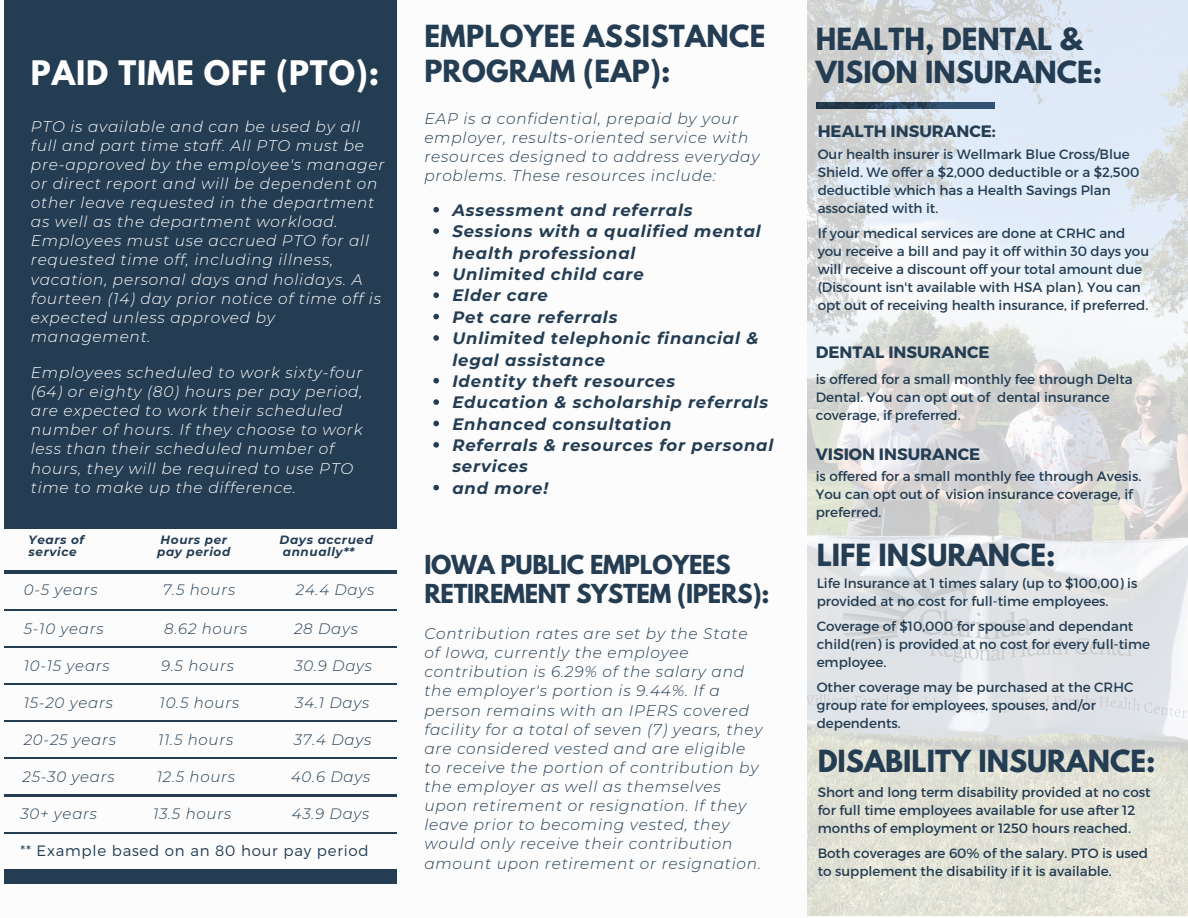
<style>
.page{position:relative;width:1188px;height:918px;background:#fff}
.page>*{position:absolute;margin:0;border:0;box-sizing:border-box;transform-origin:0 0}
.t1{font:700 30px "League Spartan";letter-spacing:.03em;color:#fff}
.t2{font:700 27px/34.8px "League Spartan";color:#243d53}
.t3{font:700 23.1px/29px "League Spartan";letter-spacing:-.015em;color:#243d53}
.t4{font:italic 700 16.5px/21.3px "Montserrat";letter-spacing:.05em;color:#243d53}
.t5{font:700 16.5px "Montserrat";color:#243d53}
.t6{font:italic 300 15.3px/19.2px "Montserrat";letter-spacing:.05em;color:#fff}
.t7{font:italic 300 15.3px/19.2px "Montserrat";letter-spacing:.05em;color:#243d53}
.t8{font:italic 300 15px "Montserrat";letter-spacing:.05em;color:#243d53}
.t9{font:300 15px "Montserrat";letter-spacing:.05em;color:#243d53}
.t10{font:13.5px/18px "Montserrat";color:#243d53}
.t11{font:italic 700 12px "Montserrat";letter-spacing:.05em;color:#243d53}
</style>
<div class="page">
<div style="left:4px;top:0;width:393px;height:883px;background:#243d53"></div>
<div style="left:0;top:529px;width:453px;height:40px;background:#fcfcfc"></div>
<div style="left:2px;top:574px;width:435px;height:35px;background:#fcfcfc"></div>
<div style="left:2px;top:611px;width:435px;height:35px;background:#fcfcfc"></div>
<div style="left:2px;top:648px;width:435px;height:35px;background:#fcfcfc"></div>
<div style="left:2px;top:685px;width:435px;height:35px;background:#fcfcfc"></div>
<div style="left:2px;top:723px;width:435px;height:34px;background:#fcfcfc"></div>
<div style="left:4px;top:760px;width:435px;height:34px;background:#fcfcfc"></div>
<div style="left:2px;top:797px;width:435px;height:34px;background:#fcfcfc"></div>
<div style="left:2px;top:834px;width:435px;height:34px;background:#fcfcfc"></div>
<img style="left:807px;top:1px;width:381px;height:914px">
<svg style="left:433px;top:207px;width:6px;height:6px"></svg>
<svg style="left:433px;top:228px;width:6px;height:6px"></svg>
<svg style="left:433px;top:271px;width:6px;height:6px"></svg>
<svg style="left:433px;top:292px;width:6px;height:6px"></svg>
<svg style="left:433px;top:314px;width:6px;height:5px"></svg>
<svg style="left:433px;top:335px;width:6px;height:6px"></svg>
<svg style="left:433px;top:378px;width:6px;height:6px"></svg>
<svg style="left:433px;top:399px;width:6px;height:6px"></svg>
<svg style="left:433px;top:421px;width:6px;height:5px"></svg>
<svg style="left:433px;top:442px;width:6px;height:6px"></svg>
<svg style="left:433px;top:485px;width:6px;height:5px"></svg>
<h4 class="t1" style="left:31px;top:58px;width:350px">PAID TIME OFF (PTO):</h4>
<p class="t6" style="left:31px;top:116px;width:355px">PTO is available and can be used by all full and part time staff. All PTO must be pre-approved by the employee's manager or direct report and will be dependent on other leave requested in the department as well as the department workload.<br>Employees must use accrued PTO for all requested time off, including illness, vacation, personal days and holidays. A fourteen (14) day prior notice of time off is expected unless approved by management.</p>
<p class="t6" style="left:31px;top:363px;width:333px">Employees scheduled to work sixty-four (64) or eighty (80) hours per pay period, are expected to work their scheduled number of hours. If they choose to work less than their scheduled number of hours, they will be required to use PTO time to make up the difference.</p>
<p class="t11" style="left:29px;top:532px;width:57px">Years of</p>
<p class="t11" style="left:161px;top:532px;width:68px">Hours per</p>
<p class="t11" style="left:280px;top:532px;width:95px">Days accrued</p>
<h1 class="t11" style="left:29px;top:545px;width:50px">service</h1>
<h1 class="t11" style="left:157px;top:545px;width:75px">pay period</h1>
<h4 class="t11" style="left:283px;top:545px;width:73px">annually**</h4>
<p class="t8" style="left:24px;top:581px;width:75px">0-5 years</p>
<p class="t8" style="left:163px;top:581px;width:74px">7.5 hours</p>
<p class="t8" style="left:296px;top:581px;width:80px">24.4 Days</p>
<h1 class="t8" style="left:24px;top:619px;width:81px">5-10 years</h1>
<h1 class="t8" style="left:164px;top:619px;width:85px">8.62 hours</h1>
<h1 class="t8" style="left:294px;top:619px;width:65px">28 Days</h1>
<h4 class="t8" style="left:24px;top:656px;width:87px">10-15 years</h4>
<h4 class="t8" style="left:161px;top:656px;width:74px">9.5 hours</h4>
<h4 class="t8" style="left:294px;top:656px;width:79px">30.9 Days</h4>
<p class="t8" style="left:24px;top:693px;width:91px">15-20 years</p>
<p class="t8" style="left:160px;top:693px;width:81px">10.5 hours</p>
<p class="t8" style="left:295px;top:693px;width:75px">34.1 Days</p>
<p class="t8" style="left:24px;top:730px;width:94px">20-25 years</p>
<p class="t8" style="left:158px;top:730px;width:77px">11.5 hours</p>
<p class="t8" style="left:294px;top:730px;width:79px">37.4 Days</p>
<p class="t8" style="left:22px;top:767px;width:94px">25-30 years</p>
<p class="t8" style="left:157px;top:767px;width:80px">12.5 hours</p>
<p class="t8" style="left:291px;top:767px;width:81px">40.6 Days</p>
<p class="t8" style="left:20px;top:804px;width:78px">30+ years</p>
<p class="t8" style="left:153px;top:804px;width:80px">13.5 hours</p>
<p class="t8" style="left:292px;top:804px;width:79px">43.9 Days</p>
<p class="t9" style="left:20px;top:841px;width:350px">** Example based on an 80 hour pay period</p>
<p class="t2" style="left:424px;top:22px;width:343px">EMPLOYEE ASSISTANCE<br>PROGRAM (EAP):</p>
<h4 class="t7" style="left:424px;top:109px;width:337px">EAP is a confidential, prepaid by your employer, results-oriented service with resources designed to address everyday problems. These resources include:</h4>
<h4 class="t4" style="left:452px;top:199px;width:242px">Assessment and referrals</h4>
<h4 class="t4" style="left:452px;top:221px;width:310px">Sessions with a qualified mental health professional</h4>
<h4 class="t4" style="left:452px;top:263px;width:193px">Unlimited child care</h4>
<h4 class="t4" style="left:452px;top:285px;width:97px">Elder care</h4>
<h4 class="t4" style="left:452px;top:306px;width:167px">Pet care referrals</h4>
<h4 class="t4" style="left:452px;top:328px;width:308px">Unlimited telephonic financial &amp; legal assistance</h4>
<h4 class="t4" style="left:452px;top:370px;width:224px">Identity theft resources</h4>
<h4 class="t4" style="left:452px;top:392px;width:317px">Education &amp; scholarship referrals</h4>
<p class="t4" style="left:452px;top:413px;width:221px">Enhanced consultation</p>
<h1 class="t4" style="left:452px;top:434px;width:323px">Referrals &amp; resources for personal services</h1>
<p class="t4" style="left:452px;top:477px;width:97px">and more!</p>
<p class="t3" style="left:424px;top:553px;width:347px">IOWA PUBLIC EMPLOYEES<br>RETIREMENT SYSTEM (IPERS):</p>
<p class="t7" style="left:424px;top:624px;width:340px">Contribution rates are set by the State of Iowa, currently the employee contribution is 6.29% of the salary and the employer's portion is 9.44%. If a person remains with an IPERS covered facility for a total of seven (7) years, they are considered vested and are eligible to receive the portion of contribution by the employer as well as themselves upon retirement or resignation. If they leave prior to becoming vested, they would only receive their contribution amount upon retirement or resignation.</p>
<h2 class="t2" style="left:816px;top:26px;width:288px;line-height:32.7px">HEALTH, DENTAL &amp;<br>VISION INSURANCE:</h2>
<p class="t5" style="left:818px;top:121px;width:180px">HEALTH INSURANCE:</p>
<p class="t10" style="left:818px;top:145px;width:323px">Our health insurer is Wellmark Blue Cross/Blue Shield. We offer a $2,000 deductible or a $2,500 deductible which has a Health Savings Plan associated with it.</p>
<p class="t10" style="left:818px;top:223px;width:333px">If your medical services are done at CRHC and you receive a bill and pay it off within 30 days you will receive a discount off your total amount due (Discount isn't available with HSA plan). You can opt out of receiving health insurance, if preferred.</p>
<h3 class="t5" style="left:816px;top:342px;width:175px">DENTAL INSURANCE</h3>
<h5 class="t10" style="left:816px;top:370px;width:318px">is offered for a small monthly fee through Delta<br>Dental. You can opt out of dental insurance coverage, if preferred.</h5>
<h5 class="t5" style="left:816px;top:443px;width:166px">VISION INSURANCE</h5>
<h3 class="t10" style="left:816px;top:467px;width:327px">is offered for a small monthly fee through Avesis.<br>You can opt out of vision insurance coverage, if preferred.</h3>
<h5 class="t2" style="left:817px;top:541px;width:240px">LIFE INSURANCE:</h5>
<h3 class="t10" style="left:817px;top:574px;width:322px">Life Insurance at 1 times salary (up to $100,00) is provided at no cost for full-time employees.</h3>
<h5 class="t10" style="left:817px;top:617px;width:335px">Coverage of $10,000 for spouse and dependant child(ren) is provided at no cost for every full-time employee.</h5>
<h1 class="t10" style="left:817px;top:677px;width:318px">Other coverage may be purchased at the CRHC group rate for employees, spouses, and/or dependents.</h1>
<h5 class="t2" style="left:818px;top:748px;width:339px">DISABILITY INSURANCE:</h5>
<h5 class="t10" style="left:818px;top:783px;width:335px">Short and long term disability provided at no cost for full time employees available for use after 12 months of employment or 1250 hours reached.</h5>
<h5 class="t10" style="left:818px;top:843px;width:332px">Both coverages are 60% of the salary. PTO is used to supplement the disability if it is available.</h5>
</div>
